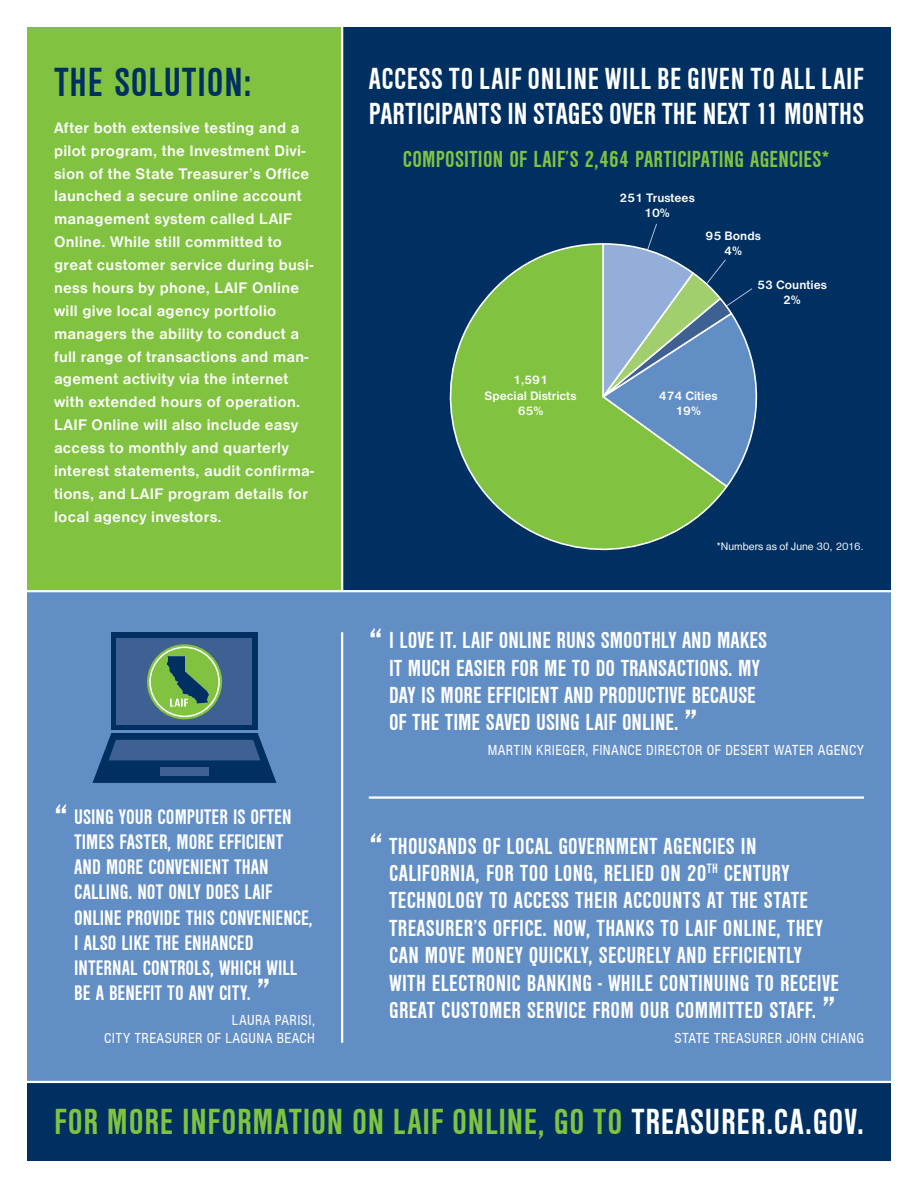
<style>
.page{position:relative;width:918px;height:1188px;background:#fff}
.page>*{position:absolute;margin:0;border:0;box-sizing:border-box;transform-origin:0 0}
.Subhead_1{font:700 condensed 42px "Nimbus San D";letter-spacing:.02em;color:#003062}
.Subhead_2{font:700 condensed 37.5px "Nimbus San D";letter-spacing:.02em;color:#81c340}
.Subhead_2-2{font:700 condensed 31.5px/34.8px "Nimbus San D";letter-spacing:.015em;color:#fff}
.t1{font:700 condensed 24px/27.3px "Nimbus San D";letter-spacing:.01em;color:#fff}
.Subhead_2-3{font:700 condensed 24px "Nimbus San D";letter-spacing:.01em;color:#81c340}
.t2{font:700 condensed 21.75px/25.2px "Nimbus San D";color:#fff}
.Body{font:700 15.75px/22.8px "Nimbus San D";letter-spacing:.02em;color:#fff}
.Quote_Source{font:condensed 15px/18px "Nimbus San D";letter-spacing:.025em;color:#fff;text-align:right}
.t3{font:700 12.75px/15.3px "Nimbus San D";color:#fff;text-align:center}
.footnote{font:11.25px "Nimbus San D";color:#fff}
.s1{font-size:46.5px}
.s2{color:#fff}
</style>
<div class="page">
<div style="left:27px;top:591px;width:864px;height:492px;background:#628ec6"></div>
<div style="left:342px;top:27px;width:549px;height:564px;background:#003062"></div>
<div style="left:27px;top:27px;width:315px;height:564px;background:#81c340"></div>
<div style="left:27px;top:1082px;width:864px;height:79px;background:#003062"></div>
<hr style="left:15px;top:1081px;width:888px;height:2px;background:#fff">
<hr style="left:341px;top:19px;width:2px;height:572px;background:#fff">
<hr style="left:16px;top:590px;width:886px;height:2px;background:#fff">
<hr style="left:341px;top:632px;width:2px;height:411px;background:#fff">
<hr style="left:369px;top:796px;width:495px;height:3px;background:#fff">
<div style="left:111px;top:632px;width:147px;height:98px;background:#003062"></div>
<div style="left:117px;top:638px;width:135px;height:87px;background:#3e6093"></div>
<svg style="left:92px;top:733px;width:185px;height:50px;background:#204a7d"></svg>
<div style="left:160px;top:767px;width:49px;height:9px;background:#3e6093"></div>
<svg style="left:147px;top:644px;width:75px;height:75px"></svg>
<svg style="left:450px;top:243px;width:276px;height:307px"></svg>
<svg style="left:601px;top:223px;width:157px;height:266px"></svg>
<p class="Subhead_1" style="left:54px;top:60px;width:199px">THE SOLUTION:</p>
<p class="Body" style="left:54px;top:116px;width:262px">After both extensive testing and a pilot program, the Investment Divi&shy;sion of the State Treasurer’s Office launched a secure online account management system called LAIF Online. While still committed to great customer service during busi&shy;ness hours by phone, LAIF Online will give local agency portfolio managers the ability to conduct a full range of transactions and man&shy;agement activity via the internet with extended hours of operation.<br>LAIF Online will also include easy access to monthly and quarterly interest statements, audit confirma&shy;tions, and LAIF program details for local agency investors.</p>
<p class="t2" style="left:74px;top:805px;width:240px;text-indent:-20px"><span class="s1">“</span> USING YOUR COMPUTER IS OFTEN<br>TIMES FASTER, MORE EFFICIENT<br>AND MORE CONVENIENT THAN<br>CALLING. NOT ONLY DOES LAIF<br>ONLINE PROVIDE THIS CONVENIENCE,<br>I ALSO LIKE THE ENHANCED<br>INTERNAL CONTROLS, WHICH WILL<br>BE A BENEFIT TO ANY CITY. <span class="s1">”</span></p>
<p class="Quote_Source" style="left:104px;top:1011px;width:212px">LAURA PARISI,<br>CITY TREASURER OF LAGUNA BEACH</p>
<p class="Subhead_2-2" style="left:369px;top:61px;width:497px">ACCESS TO LAIF ONLINE WILL BE GIVEN TO ALL LAIF<br>PARTICIPANTS IN STAGES OVER THE NEXT 11 MONTHS</p>
<p class="Subhead_2-3" style="left:403px;top:146px;width:428px">COMPOSITION OF LAIF’S 2,464 PARTICIPATING AGENCIES*</p>
<p class="t3" style="left:485px;top:373px;width:93px">1,591<br>Special Districts<br>65%</p>
<p class="t3" style="left:619px;top:190px;width:77px">251 Trustees<br>10%</p>
<p class="t3" style="left:706px;top:228px;width:57px">95 Bonds<br>4%</p>
<p class="t3" style="left:757px;top:277px;width:71px">53 Counties<br>2%</p>
<p class="t3" style="left:659px;top:388px;width:60px">474 Cities<br>19%</p>
<p class="footnote" style="left:717px;top:540px;width:149px">*Numbers as of June 30, 2016.</p>
<p class="t1" style="left:389px;top:627px;width:379px;text-indent:-20px"><span class="s1">“</span> I LOVE IT. LAIF ONLINE RUNS SMOOTHLY AND MAKES IT MUCH EASIER FOR ME TO DO TRANSACTIONS. MY DAY IS MORE EFFICIENT AND PRODUCTIVE BECAUSE OF THE TIME SAVED USING LAIF ONLINE. <span class="s1">”</span></p>
<p class="Quote_Source" style="left:488px;top:742px;width:378px">MARTIN KRIEGER, FINANCE DIRECTOR OF DESERT WATER AGENCY</p>
<p class="t1" style="left:389px;top:833px;width:451px;text-indent:-20px"><span class="s1">“</span> THOUSANDS OF LOCAL GOVERNMENT AGENCIES IN CALIFORNIA, FOR TOO LONG, RELIED ON 20<sup>TH</sup> CENTURY TECHNOLOGY TO ACCESS THEIR ACCOUNTS AT THE STATE TREASURER’S OFFICE. NOW, THANKS TO LAIF ONLINE, THEY CAN MOVE MONEY QUICKLY, SECURELY AND EFFICIENTLY WITH ELECTRONIC BANKING - WHILE CONTINUING TO RECEIVE GREAT CUSTOMER SERVICE FROM OUR COMMITTED STAFF. <span class="s1">”</span></p>
<p class="Quote_Source" style="left:675px;top:1029px;width:191px">STATE TREASURER JOHN CHIANG</p>
<p class="Subhead_2" style="left:54px;top:1101px;width:812px">FOR MORE INFORMATION ON LAIF ONLINE, GO TO <span class="s2">TREASURER.CA.GOV.</span></p>
</div>
